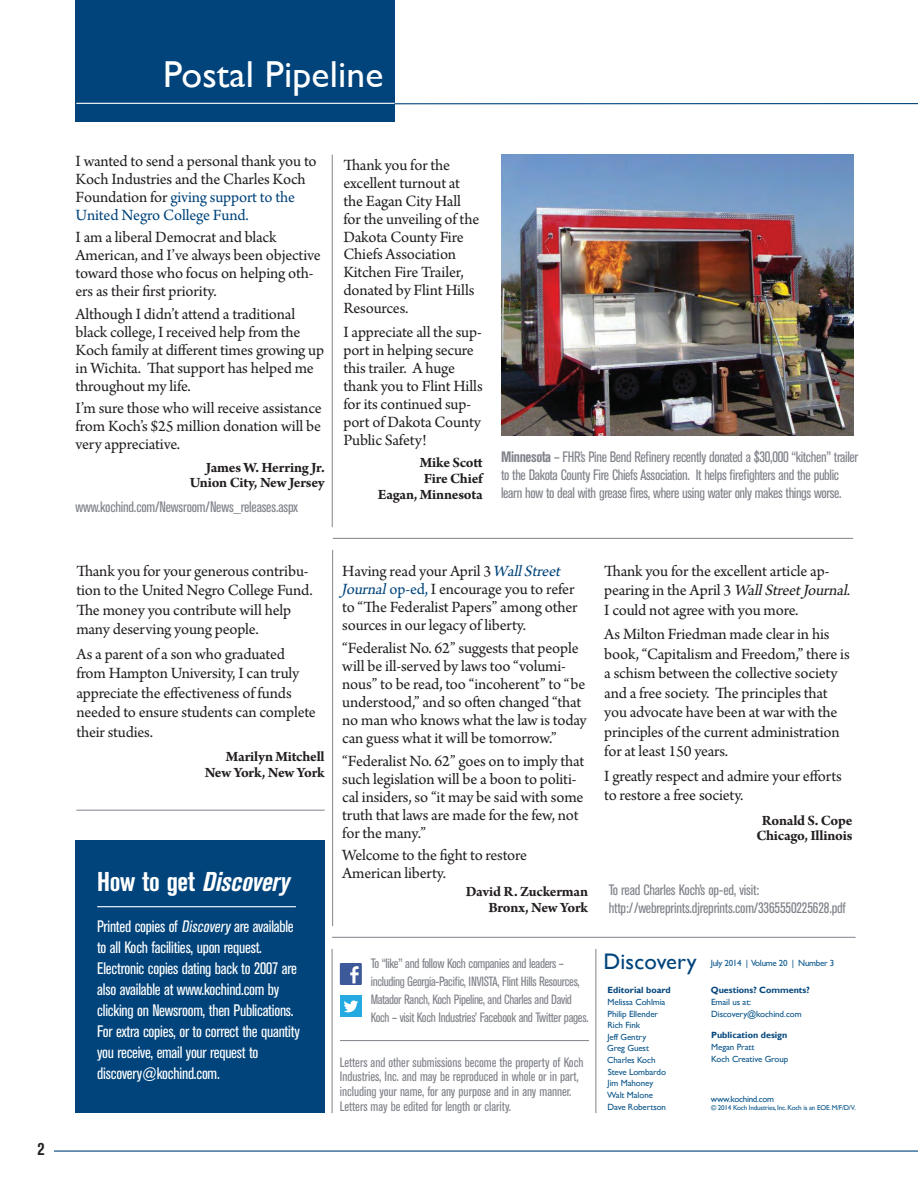
<style>
.page{position:relative;width:918px;height:1188px;background:#fff}
.page>*{position:absolute;margin:0;border:0;box-sizing:border-box;transform-origin:0 0}
.t1{font:37.5px "Gill Sans";letter-spacing:.005em;color:#fff}
.caption_-_text{font:italic 700 27px "AC Akzidenz Cond";letter-spacing:-.005em;color:#fff}
.t2{font:22.5px "Gill Sans";letter-spacing:.005em;color:#00447b}
.t3{font:700 18px "AC Akzidenz Cond";color:#231f20}
.p{font:16.5px/17.9px "Arno Pro";letter-spacing:-.01em;color:#231f20}
.caption_-_text-2{font:16.5px/21px "AC Akzidenz Cond";letter-spacing:-.015em;color:#fff}
.caption_-_text-3{font:15px/18px "AC Akzidenz Cond";letter-spacing:-.02em;color:#80838a}
.pipeline_names{font:700 15px "Arno Pro";letter-spacing:-.015em;color:#231f20}
.t4{font:13.5px/15px "AC Akzidenz Cond";letter-spacing:-.005em;color:#80838a}
.t5{font:13.5px "AC Akzidenz Cond";letter-spacing:-.025em;color:#80838a}
.t6{font:13.35px/18px "AC Akzidenz Cond";letter-spacing:-.025em;color:#80838a}
.t7{font:9px "Gill Sans";letter-spacing:-.01em;color:#0a558a}
.t8{font:700 9px "Gill Sans";color:#00447b}
.t9{font:9px "Gill Sans";letter-spacing:-.03em;color:#0a558a}
.t10{font:7.2px "Gill Sans";letter-spacing:-.03em;color:#0a558a}
.s1{color:#00447c}
.s2{font-weight:700}
.s3{font-style:normal}
.s4{font-style:italic}
.s5{font-style:italic;color:#00447c}
.s6{font-size:13.35px}
</style>
<div class="page">
<div style="left:76px;top:840px;width:249px;height:273px;background:#00447b"></div>
<div style="left:76px;top:0;width:319px;height:122px;background:#00447b"></div>
<svg style="left:85px;top:102px;width:833px;height:3px"></svg>
<hr style="left:340px;top:1040px;width:249px;height:1px;background:#80838a">
<hr style="left:333px;top:538px;width:520px;height:1px;background:#80838a">
<hr style="left:76px;top:810px;width:249px;height:1px;background:#80838a">
<hr style="left:332px;top:937px;width:524px;height:1px;background:#80838a">
<hr style="left:332px;top:155px;width:1px;height:372px;background:#80838a">
<hr style="left:332px;top:550px;width:1px;height:376px;background:#80838a">
<hr style="left:596px;top:949px;width:1px;height:164px;background:#80838a">
<hr style="left:332px;top:949px;width:1px;height:164px;background:#80838a">
<hr style="left:54px;top:1150px;width:864px;height:2px;background:#00447b">
<img style="left:501px;top:155px;width:352px;height:280px">
<hr style="left:97px;top:906px;width:199px;height:1px;background:#fff">
<div style="left:340px;top:995px;width:22px;height:22px;background:#24aae1"></div>
<svg style="left:344px;top:1001px;width:14px;height:11px"></svg>
<div style="left:340px;top:963px;width:22px;height:22px;background:#3d5999"></div>
<svg style="left:350px;top:966px;width:9px;height:17px"></svg>
<hr style="left:76px;top:103px;width:319px;height:1px;background:#fff">
<p class="t3" style="left:38px;top:1138px;width:9px">2</p>
<p class="t1" style="left:163px;top:52px;width:222px">Postal Pipeline</p>
<p class="p" style="left:76px;top:153px;width:243px">I wanted to send a personal thank you to Koch Industries and the Charles Koch Foundation for <span class="s1">giving support to the United Negro College Fund.</span></p>
<p class="p" style="left:76px;top:229px;width:247px">I am a liberal Democrat and black American, and I’ve always been objective toward those who focus on helping oth&shy;ers as their first priority.</p>
<p class="p" style="left:76px;top:306px;width:250px">Although I didn’t attend a traditional black college, I received help from the Koch family at different times growing up in Wichita. That support has helped me throughout my life.</p>
<p class="p" style="left:76px;top:400px;width:248px;text-align:justify">I’m sure those who will receive assistance from Koch’s $25 million donation will be very appreciative.</p>
<p class="pipeline_names" style="left:206px;top:459px;width:120px">James W. Herring Jr.</p>
<p class="pipeline_names" style="left:190px;top:474px;width:137px">Union City, New Jersey</p>
<p class="caption_-_text-3" style="left:76px;top:498px;width:224px">www.kochind.com/Newsroom/News_releases.aspx</p>
<p class="p" style="left:343px;top:157px;width:137px">Thank you for the excellent turnout at the Eagan City Hall for the unveiling of the<br>Dakota County Fire<br>Chiefs Association<br>Kitchen Fire Trailer, donated by Flint Hills<br>Resources.</p>
<p class="p" style="left:343px;top:324px;width:141px">I appreciate all the sup&shy;port in helping secure this trailer. A huge thank you to Flint Hills for its continued sup&shy;port of Dakota County<br>Public Safety!</p>
<p class="pipeline_names" style="left:420px;top:454px;width:64px">Mike Scott</p>
<p class="pipeline_names" style="left:424px;top:470px;width:60px">Fire Chief</p>
<p class="pipeline_names" style="left:378px;top:485px;width:106px">Eagan, Minnesota</p>
<p class="caption_-_text-3" style="left:501px;top:449px;width:359px"><span class="s2">Minnesota</span> – FHR’s Pine Bend Refinery recently donated a $30,000 “kitchen” trailer to the Dakota County Fire Chiefs Association. It helps firefighters and the public learn how to deal with grease fires, where using water only makes things worse.</p>
<p class="p" style="left:76px;top:562px;width:238px;line-height:19.5px">Thank you for your generous contribu&shy;tion to the United Negro College Fund.<br>The money you contribute will help many deserving young people.</p>
<p class="p" style="left:76px;top:645px;width:241px;line-height:19.5px">As a parent of a son who graduated from Hampton University, I can truly appreciate the effectiveness of funds needed to ensure students can complete their studies.</p>
<p class="pipeline_names" style="left:226px;top:748px;width:100px">Marilyn Mitchell</p>
<p class="pipeline_names" style="left:205px;top:764px;width:121px">New York, New York</p>
<p class="caption_-_text" style="left:97px;top:866px;width:193px"><span class="s3">How to get</span> Discovery</p>
<p class="caption_-_text-2" style="left:97px;top:916px;width:204px">Printed copies of <span class="s4">Discovery</span> are available to all Koch facilities, upon request.<br>Electronic copies dating back to 2007 are also available at www.kochind.com by clicking on Newsroom, then Publications.<br>For extra copies, or to correct the quantity you receive, email your request to discovery@kochind.com.</p>
<p class="p" style="left:341px;top:563px;width:238px">Having read your April 3<span class="s5">WallStreet Journal</span><span class="s1">op-ed,</span> I encourage you to refer to “The Federalist Papers” among other sources in our legacy of liberty.</p>
<p class="p" style="left:342px;top:640px;width:246px">“Federalist No. 62” suggests that people will be ill-served by laws too “volumi&shy;nous” to be read, too “incoherent” to “be understood,” and so often changed “that no man who knows what the law is today can guess what it will be tomorrow.”</p>
<p class="p" style="left:342px;top:752px;width:243px">“Federalist No. 62” goes on to imply that such legislation will be a boon to politi&shy;cal insiders, so “it may be said with some truth that laws are made for the few, not for the many.”</p>
<p class="p" style="left:342px;top:847px;width:186px">Welcome to the fight to restore<br>American liberty.</p>
<p class="pipeline_names" style="left:466px;top:883px;width:124px">David R. Zuckerman</p>
<p class="pipeline_names" style="left:488px;top:899px;width:101px">Bronx, New York</p>
<p class="t5" style="left:371px;top:956px;width:195px">To “like” and follow Koch companies and leaders –</p>
<p class="t6" style="left:371px;top:973px;width:210px">including Georgia-Pacific, INVISTA, Flint Hills Resources,<br>Matador Ranch, Koch Pipeline, and Charles and David</p>
<p class="t4" style="left:371px;top:1010px;width:219px"><span class="s6">Koch – visit</span> Koch Industries’ Facebook and Twitter pages.</p>
<p class="t4" style="left:340px;top:1055px;width:245px">Letters and other submissions become the property of Koch Industries, Inc. and may be reproduced in whole or in part, including your name, for any purpose and in any manner.<br>Letters may be edited for length or clarity.</p>
<p class="p" style="left:604px;top:562px;width:248px;line-height:19.5px">Thank you for the excellent article ap&shy;pearing in the April 3 <span class="s4">WallStreetJournal</span>.<br>I could not agree with you more.</p>
<p class="p" style="left:604px;top:625px;width:247px;line-height:19.5px">As Milton Friedman made clear in his book, “Capitalism and Freedom,” there is a schism between the collective society and a free society. The principles that you advocate have been at war with the principles of the current administration for at least 150 years.</p>
<p class="p" style="left:604px;top:767px;width:239px;line-height:19.5px">I greatly respect and admire your efforts to restore a free society.</p>
<p class="pipeline_names" style="left:762px;top:812px;width:92px">Ronald S. Cope</p>
<p class="pipeline_names" style="left:756px;top:827px;width:98px">Chicago, Illinois</p>
<p class="caption_-_text-3" style="left:609px;top:881px;width:239px">To read Charles Koch’s op-ed, visit: http://webreprints.djreprints.com/3365550225628.pdf</p>
<p class="t2" style="left:604px;top:948px;width:95px">Discovery</p>
<p class="t9" style="left:711px;top:958px;width:125px">July 2014 | Volume 20 | Number 3</p>
<p class="t8" style="left:608px;top:985px;width:65px">Editorial board</p>
<p class="t7" style="left:608px;top:997px;width:59px">Melissa Cohlmia</p>
<p class="t7" style="left:608px;top:1008px;width:52px">Philip Ellender</p>
<p class="t7" style="left:608px;top:1020px;width:34px">Rich Fink</p>
<p class="t7" style="left:608px;top:1031px;width:40px">Jeff Gentry</p>
<p class="t7" style="left:607px;top:1043px;width:43px">Greg Guest</p>
<p class="t7" style="left:607px;top:1055px;width:50px">Charles Koch</p>
<p class="t7" style="left:608px;top:1066px;width:60px">Steve Lombardo</p>
<p class="t7" style="left:608px;top:1078px;width:47px">Jim Mahoney</p>
<p class="t7" style="left:607px;top:1090px;width:47px">Walt Malone</p>
<p class="t7" style="left:608px;top:1101px;width:60px">Dave Robertson</p>
<p class="t8" style="left:711px;top:985px;width:100px">Questions? Comments?</p>
<p class="t7" style="left:711px;top:997px;width:42px">Email us at:</p>
<p class="t7" style="left:711px;top:1009px;width:92px">Discovery@kochind.com</p>
<p class="t8" style="left:711px;top:1030px;width:78px">Publication design</p>
<p class="t7" style="left:711px;top:1042px;width:45px">Megan Pratt</p>
<p class="t7" style="left:711px;top:1054px;width:79px">Koch Creative Group</p>
<p class="t9" style="left:711px;top:1093px;width:65px">www.kochind.com</p>
<p class="t10" style="left:711px;top:1103px;width:146px">© 2014 Koch Industries, Inc. Koch is an EOE. M/F/D/V.</p>
</div>
